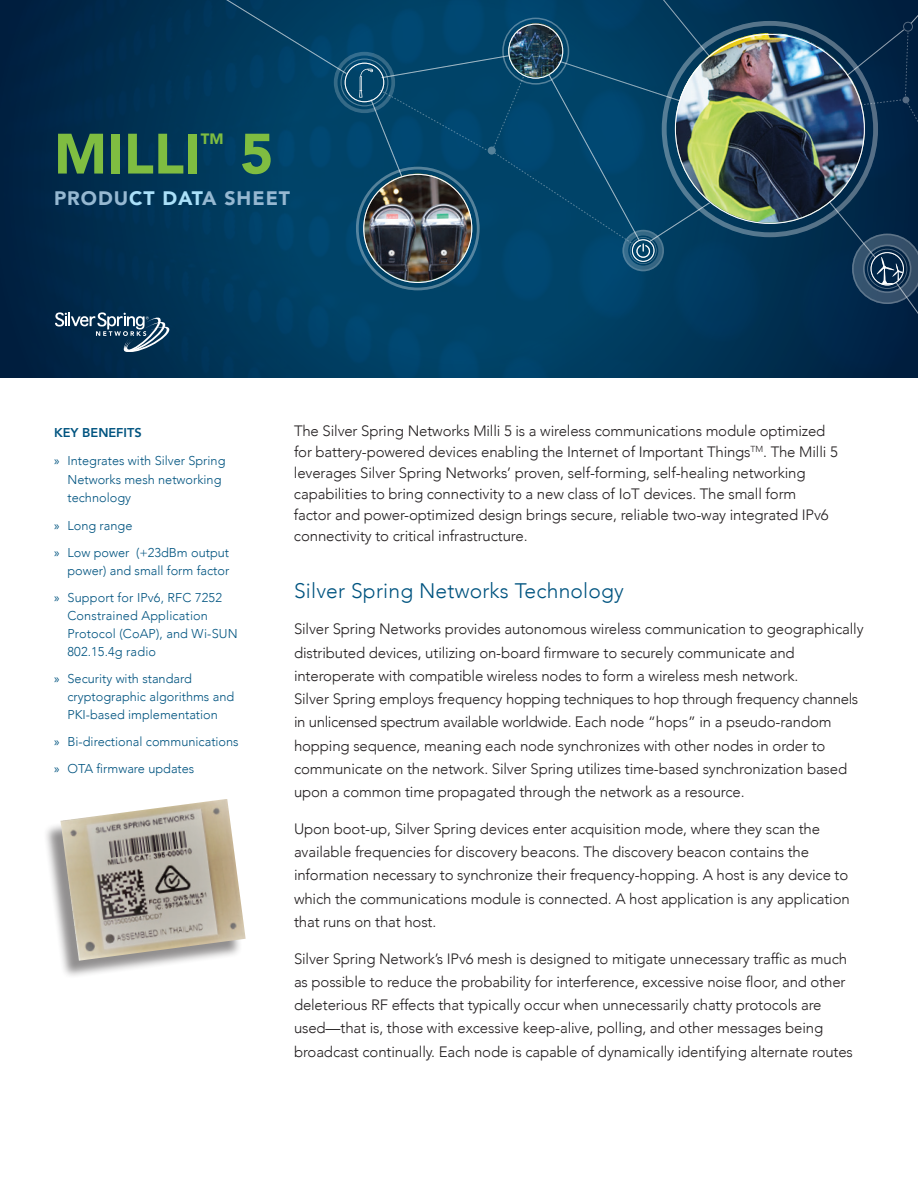
<style>
.page{position:relative;width:918px;height:1188px;background:#fff}
.page>*{position:absolute;margin:0;border:0;box-sizing:border-box;transform-origin:0 0}
.t1{font:900 56.25px "Avenir";color:#7fbd41}
.t2{font:300 21px "Avenir";letter-spacing:.01em;color:#005480}
.t3{font:900 19.5px "Avenir";letter-spacing:.05em;color:#96b8d1}
.t4{font:300 15px/23.2px "Avenir";letter-spacing:-.01em;color:#231f20}
.t5{font:900 15px "Avenir";color:#7fbd41}
.t6{font:300 12.75px/18px "Avenir";color:#005480}
.s1{color:#aae0f9}
.s2{font-weight:800}
.s3{font-family:"Myriad Pro";font-weight:400}
</style>
<div class="page">
<div style="left:42px;top:802px;width:201px;height:177px;background:#231f20;opacity:.5"></div>
<img style="left:60px;top:799px;width:186px;height:162px">
<img style="left:0;top:0;width:918px;height:378px">
<svg style="left:55px;top:312px;width:116px;height:42px;background:#2e506c"></svg>
<img style="left:710px;top:21px;width:168px;height:216px">
<svg style="left:911px;top:0;width:7px;height:24px"></svg>
<svg style="left:155px;top:0;width:555px;height:290px;background:#0c4667"></svg>
<div style="left:903px;top:22px;width:10px;height:10px;border:1px solid #fff;border-radius:50%"></div>
<svg style="left:847px;top:30px;width:71px;height:160px;background:#103151"></svg>
<svg style="left:829px;top:202px;width:89px;height:167px;background:#0f3151"></svg>
<h1 class="t1" style="left:54px;top:106px;width:148px">MILLI</h1>
<p class="t5" style="left:201px;top:125px;width:24px">TM</p>
<h1 class="t1" style="left:240px;top:106px;width:35px">5</h1>
<h3 class="t3" style="left:54px;top:182px;width:238px">PRODU<span class="s1">CT DAT</span>A SHEET</h3>
<p class="t6" style="left:54px;top:419px;width:173px;line-height:27.8px"><span class="s2">KEY BENEFITS<br></span><span class="s3">»</span> Integrates with Silver Spring</p>
<p class="t6" style="left:68px;top:470px;width:156px;line-height:18.8px">Networks mesh networking technology</p>
<p class="t6" style="left:54px;top:512px;width:177px;line-height:27px"><span class="s3">»</span> Long range<br><span class="s3">»</span> Low power (+23dBm output</p>
<p class="t6" style="left:54px;top:557px;width:177px;line-height:27px;text-indent:14px">power) and small form factor <span class="s3">»</span> Support for IPv6, RFC 7252</p>
<p class="t6" style="left:68px;top:607px;width:172px">Constrained Application<br>Protocol (CoAP), and Wi-SUN<br>802.15.4g radio</p>
<p class="t6" style="left:68px;top:670px;width:168px;text-indent:-14px"><span class="s3">»</span> Security with standard cryptographic algorithms and<br>PKI-based implementation</p>
<p class="t6" style="left:54px;top:728px;width:186px;line-height:27px"><span class="s3">»</span> Bi-directional communications <span class="s3">»</span> OTA firmware updates</p>
<p class="t4" style="left:294px;top:421px;width:545px;line-height:21px">The Silver Spring Networks Milli 5 is a wireless communications module optimized for battery-powered devices enabling the Internet of Important Things<sup>TM</sup>. The Milli 5 leverages Silver Spring Networks’ proven, self-forming, self-healing networking capabilities to bring connectivity to a new class of IoT devices. The small form<br>factor and power-optimized design brings secure, reliable two-way integrated IPv6 connectivity to critical infrastructure.</p>
<h2 class="t2" style="left:294px;top:578px;width:331px">Silver Spring Networks Technology</h2>
<p class="t4" style="left:294px;top:618px;width:571px">Silver Spring Networks provides autonomous wireless communication to geographically distributed devices, utilizing on‑board firmware to securely communicate and interoperate with compatible wireless nodes to form a wireless mesh network.<br>Silver Spring employs frequency hopping techniques to hop through frequency channels in unlicensed spectrum available worldwide. Each node “hops” in a pseudo-random hopping sequence, meaning each node synchronizes with other nodes in order to communicate on the network. Silver Spring utilizes time‑based synchronization based upon a common time propagated through the network as a resource.</p>
<p class="t4" style="left:294px;top:817px;width:557px">Upon boot‑up, Silver Spring devices enter acquisition mode, where they scan the available frequencies for discovery beacons. The discovery beacon contains the information necessary to synchronize their frequency-hopping. A host is any device to which the communications module is connected. A host application is any application that runs on that host.</p>
<p class="t4" style="left:294px;top:947px;width:561px">Silver Spring Network’s IPv6 mesh is designed to mitigate unnecessary traffic as much as possible to reduce the probability for interference, excessive noise floor, and other deleterious RF effects that typically occur when unnecessarily chatty protocols are used—that is, those with excessive keep-alive, polling, and other messages being broadcast continually. Each node is capable of dynamically identifying alternate routes</p>
</div>
